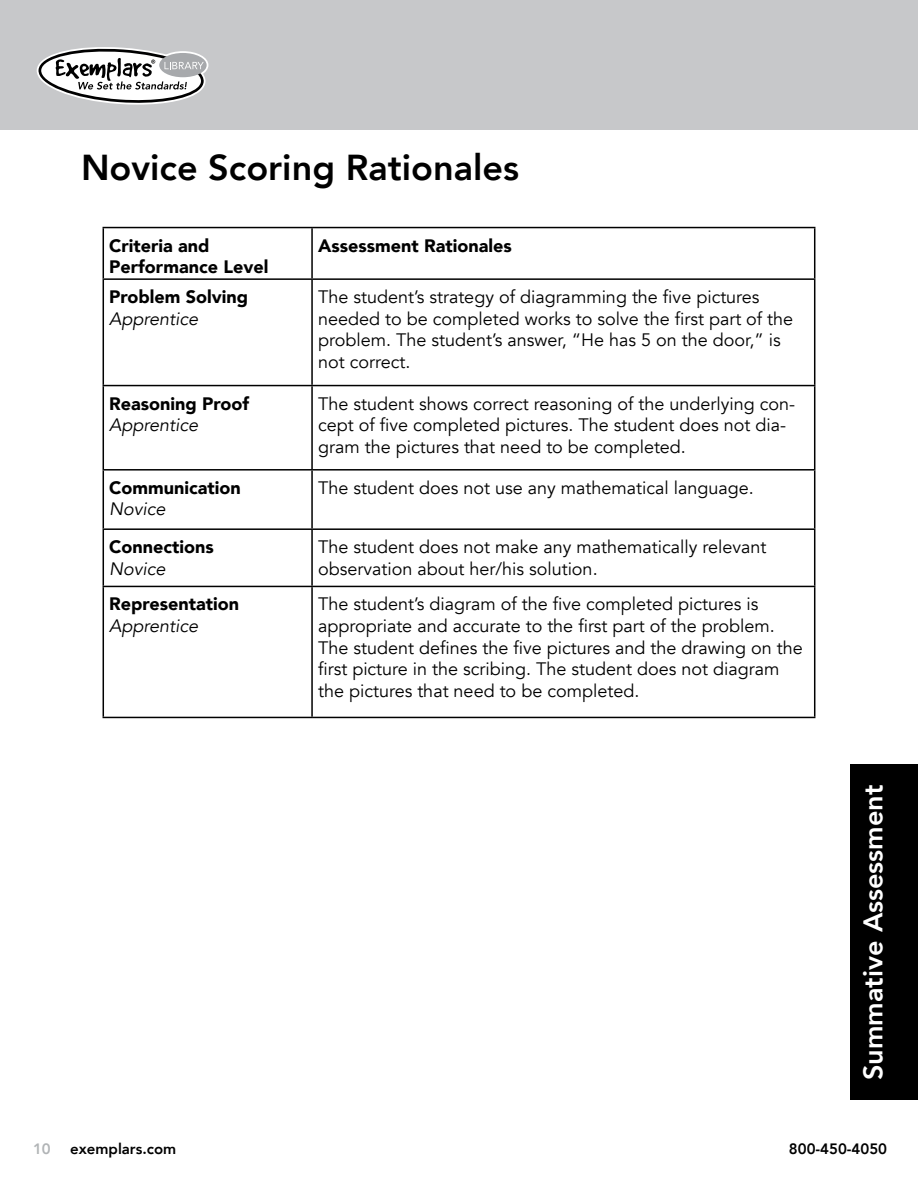
<style>
.page{position:relative;width:918px;height:1188px;background:#fff}
.page>*{position:absolute;margin:0;border:0;box-sizing:border-box;transform-origin:0 0}
.t1{font:800 36px "Avenir";color:#000}
.t2{font:800 27px "Avenir";color:#fff}
.t3{font:18px/21.6px "Avenir";color:#000}
.t4{font:900 18px/21.6px "Avenir";color:#000}
.t5{font:italic 18px "Avenir";color:#000}
.t6{font:800 15px "Avenir";color:#000}
.t7{font:800 15px "Avenir";color:#b1b4b6}
</style>
<div class="page">
<div style="left:0;top:0;width:918px;height:129px;background:#c7c8ca"></div>
<div style="left:157px;top:51px;width:51px;height:28px;background:#fff;border-radius:50%"></div>
<svg style="left:36px;top:47px;width:171px;height:58px"></svg>
<hr style="left:103px;top:227px;width:209px;height:1px;background:#000">
<hr style="left:103px;top:228px;width:1px;height:50px;background:#000">
<hr style="left:312px;top:227px;width:503px;height:1px;background:#000">
<hr style="left:311px;top:228px;width:2px;height:50px;background:#000">
<hr style="left:814px;top:228px;width:1px;height:50px;background:#000">
<hr style="left:103px;top:278px;width:209px;height:2px;background:#000">
<hr style="left:103px;top:280px;width:1px;height:105px;background:#000">
<hr style="left:312px;top:278px;width:503px;height:2px;background:#000">
<hr style="left:311px;top:280px;width:2px;height:105px;background:#000">
<hr style="left:814px;top:280px;width:1px;height:105px;background:#000">
<hr style="left:103px;top:385px;width:209px;height:1px;background:#000">
<hr style="left:103px;top:386px;width:1px;height:83px;background:#000">
<hr style="left:312px;top:385px;width:503px;height:1px;background:#000">
<hr style="left:311px;top:386px;width:2px;height:83px;background:#000">
<hr style="left:814px;top:386px;width:1px;height:83px;background:#000">
<hr style="left:103px;top:469px;width:209px;height:2px;background:#000">
<hr style="left:103px;top:471px;width:1px;height:57px;background:#000">
<hr style="left:312px;top:469px;width:503px;height:2px;background:#000">
<hr style="left:311px;top:471px;width:2px;height:57px;background:#000">
<hr style="left:814px;top:471px;width:1px;height:57px;background:#000">
<hr style="left:103px;top:528px;width:209px;height:2px;background:#000">
<hr style="left:103px;top:530px;width:1px;height:56px;background:#000">
<hr style="left:312px;top:528px;width:503px;height:2px;background:#000">
<hr style="left:311px;top:530px;width:2px;height:56px;background:#000">
<hr style="left:814px;top:530px;width:1px;height:56px;background:#000">
<hr style="left:103px;top:586px;width:209px;height:1px;background:#000">
<hr style="left:103px;top:587px;width:1px;height:130px;background:#000">
<hr style="left:312px;top:586px;width:503px;height:1px;background:#000">
<hr style="left:311px;top:587px;width:2px;height:130px;background:#000">
<hr style="left:814px;top:587px;width:1px;height:130px;background:#000">
<hr style="left:103px;top:717px;width:209px;height:1px;background:#000">
<hr style="left:312px;top:717px;width:503px;height:1px;background:#000">
<div style="left:850px;top:765px;width:68px;height:335px;background:#000"></div>
<h1 class="t1" style="left:81px;top:135px;width:440px">Novice Scoring Rationales</h1>
<p class="t4" style="left:109px;top:234px;width:161px">Criteria and<br>Performance Level</p>
<p class="t4" style="left:318px;top:234px;width:195px">Assessment Rationales</p>
<p class="t4" style="left:109px;top:286px;width:141px">Problem Solving</p>
<p class="t5" style="left:109px;top:308px;width:90px">Apprentice</p>
<p class="t3" style="left:318px;top:286px;width:477px">The student’s strategy of diagramming the five pictures needed to be completed works to solve the first part of the problem. The student’s answer, “He has 5 on the door,” is not correct.</p>
<p class="t4" style="left:109px;top:392px;width:141px">Reasoning Proof</p>
<p class="t5" style="left:109px;top:414px;width:90px">Apprentice</p>
<p class="t4" style="left:109px;top:476px;width:133px">Communication</p>
<p class="t5" style="left:109px;top:498px;width:58px">Novice</p>
<p class="t4" style="left:109px;top:536px;width:106px">Connections</p>
<p class="t5" style="left:109px;top:558px;width:58px">Novice</p>
<p class="t4" style="left:109px;top:593px;width:131px">Representation</p>
<p class="t5" style="left:109px;top:615px;width:90px">Apprentice</p>
<p class="t3" style="left:318px;top:393px;width:479px">The student shows correct reasoning of the underlying con&shy;cept of five completed pictures. The student does not dia&shy;gram the pictures that need to be completed.</p>
<p class="t3" style="left:318px;top:477px;width:437px">The student does not use any mathematical language.</p>
<p class="t3" style="left:318px;top:537px;width:450px">The student does not make any mathematically relevant observation about her/his solution.</p>
<p class="t3" style="left:318px;top:594px;width:486px">The student’s diagram of the five completed pictures is appropriate and accurate to the first part of the problem.<br>The student defines the five pictures and the drawing on the first picture in the scribing. The student does not diagram the pictures that need to be completed.</p>
<h2 class="t2" style="left:849px;top:1080px;width:297px;rotate:-90deg">Summative Assessment</h2>
<p class="t7" style="left:33px;top:1135px;width:19px">10</p>
<p class="t6" style="left:70px;top:1135px;width:108px">exemplars.com</p>
<p class="t6" style="left:789px;top:1135px;width:100px">800-450-4050</p>
</div>
